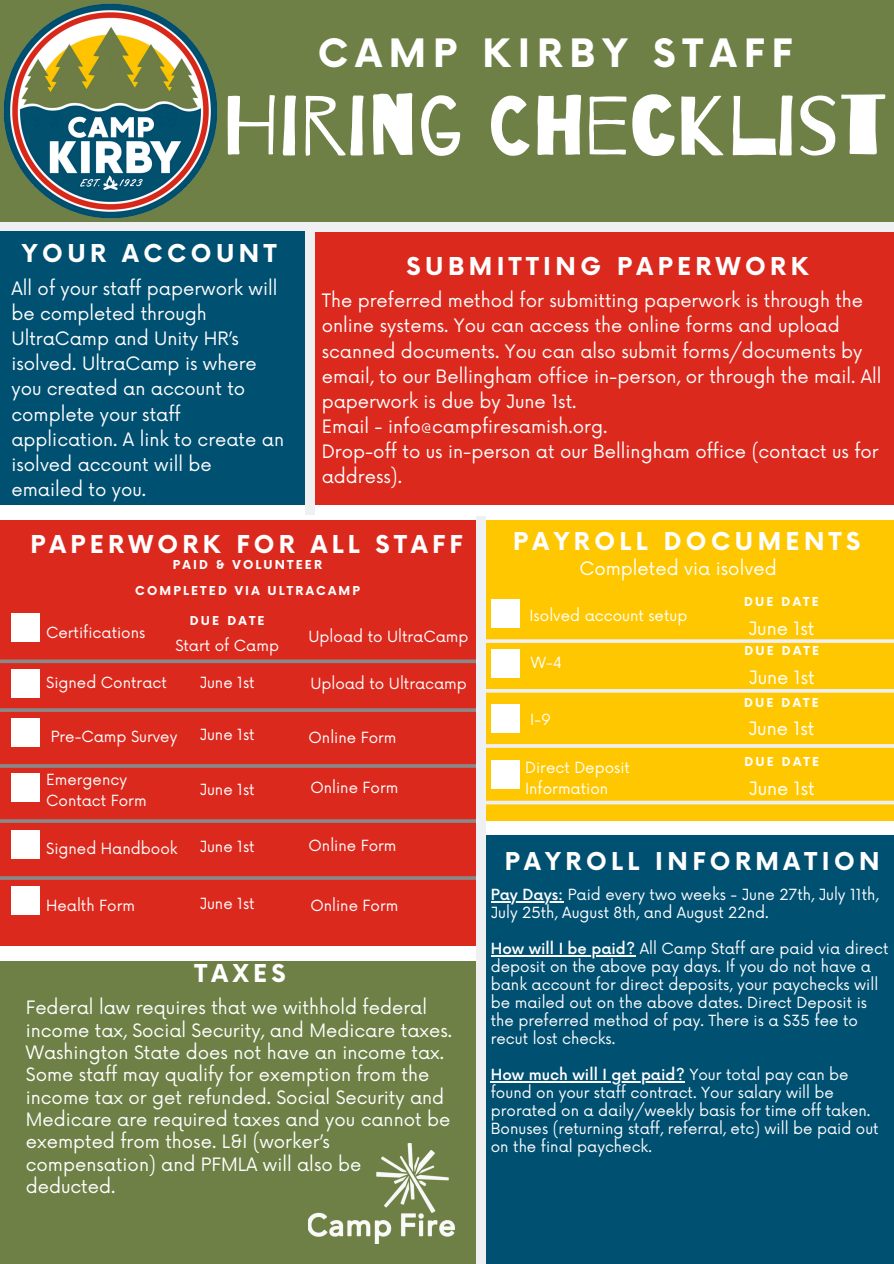
<style>
.page{position:relative;width:894px;height:1264px;background:#fff}
.page>*{position:absolute;margin:0;border:0;box-sizing:border-box;transform-origin:0 0}
.t1{font:84px "Barrio";color:#fff}
.t2{font:700 38.1px "Now";letter-spacing:.185em;color:#fff}
.t3{font:700 24px "Now";letter-spacing:.185em;color:#fff}
.t4{font:18px/25.2px "Now";color:#fff}
.t5{font:15px/18px "Now";color:#fff}
.t6{font:700 12px "Now";letter-spacing:.18em;color:#fff}
.s1{font-weight:500}
</style>
<div class="page">
<div style="left:0;top:0;width:893px;height:1263px;background:#6e8046"></div>
<img style="left:308px;top:1143px;width:146px;height:100px">
<div style="left:0;top:222px;width:893px;height:20px;background:#eff0f2"></div>
<div style="left:0;top:231px;width:310px;height:283px;background:#005072"></div>
<div style="left:310px;top:232px;width:583px;height:282px;background:#dc291e"></div>
<div style="left:0;top:514px;width:480px;height:435px;background:#dc291e"></div>
<div style="left:11px;top:613px;width:29px;height:29px;background:#fff"></div>
<div style="left:11px;top:773px;width:29px;height:28px;background:#fff"></div>
<div style="left:11px;top:718px;width:29px;height:28px;background:#fff"></div>
<div style="left:11px;top:886px;width:29px;height:29px;background:#fff"></div>
<svg style="left:0;top:876px;width:476px;height:4px;background:#8f807f"></svg>
<div style="left:480px;top:515px;width:413px;height:435px;background:#ffc700"></div>
<div style="left:11px;top:830px;width:29px;height:28px;background:#fff"></div>
<div style="left:490px;top:599px;width:29px;height:28px;background:#fff"></div>
<svg style="left:0;top:790px;width:893px;height:33px"></svg>
<div style="left:490px;top:760px;width:29px;height:29px;background:#fff"></div>
<svg style="left:0;top:629px;width:893px;height:93px"></svg>
<div style="left:490px;top:649px;width:29px;height:28px;background:#fff"></div>
<svg style="left:0;top:733px;width:893px;height:45px"></svg>
<div style="left:490px;top:704px;width:29px;height:28px;background:#fff"></div>
<div style="left:480px;top:831px;width:413px;height:432px;background:#005072"></div>
<hr style="left:490px;top:901px;width:73px;height:1px;background:#fff">
<hr style="left:490px;top:955px;width:145px;height:1px;background:#fff">
<hr style="left:490px;top:1081px;width:194px;height:1px;background:#fff">
<div style="left:0;top:505px;width:893px;height:14px;background:#fff"></div>
<div style="left:481px;top:821px;width:412px;height:14px;background:#fff"></div>
<div style="left:0;top:946px;width:484px;height:14px;background:#fff"></div>
<div style="left:305px;top:231px;width:9px;height:284px;background:#eff0f2"></div>
<div style="left:476px;top:516px;width:9px;height:747px;background:#eff0f2"></div>
<img style="left:3px;top:3px;width:215px;height:216px">
<h4 class="t2" style="left:317px;top:33px;width:476px">CAMP KIRBY STAFF</h4>
<p class="t1" style="left:222px;top:81px;width:666px">HIRING CHECKLIST</p>
<h2 class="t3" style="left:22px;top:240px;width:256px">YOUR ACCOUNT</h2>
<h1 class="t4" style="left:11px;top:276px;width:274px">All of your staff paperwork will be completed through<br>UltraCamp and Unity HR’s isolved. UltraCamp is where you created an account to complete your staff application. A link to create an isolved account will be emailed to you.</h1>
<h2 class="t3" style="left:406px;top:253px;width:403px">SUBMITTING PAPERWORK</h2>
<h3 class="t4" style="left:321px;top:289px;width:561px">The preferred method for submitting paperwork is through the online systems. You can access the online forms and upload scanned documents. You can also submit forms/documents by email, to our Bellingham office in-person, or through the mail. All paperwork is due by June 1st.<br>Email - info@campfiresamish.org.<br>Drop-off to us in-person at our Bellingham office (contact us for address).</h3>
<h3 class="t3" style="left:30px;top:531px;width:433px">PAPERWORK FOR ALL STAFF</h3>
<h3 class="t6" style="left:173px;top:558px;width:151px">PAID &amp; VOLUNTEER</h3>
<h2 class="t6" style="left:135px;top:584px;width:226px">COMPLETED VIA ULTRACAMP</h2>
<p class="t5" style="left:46px;top:624px;width:101px">Certifications</p>
<p class="t5" style="left:175px;top:637px;width:105px">Start of Camp</p>
<p class="t6" style="left:190px;top:614px;width:76px">DUE DATE</p>
<p class="t5" style="left:308px;top:628px;width:161px">Upload to UltraCamp</p>
<p class="t5" style="left:46px;top:674px;width:122px">Signed Contract</p>
<p class="t5" style="left:200px;top:674px;width:56px">June 1st</p>
<h6 class="t5" style="left:310px;top:675px;width:158px">Upload to Ultracamp</h6>
<p class="t5" style="left:51px;top:728px;width:128px">Pre-Camp Survey</p>
<p class="t5" style="left:200px;top:726px;width:56px">June 1st</p>
<p class="t5" style="left:308px;top:729px;width:89px">Online Form</p>
<p class="t5" style="left:46px;top:769px;width:102px;line-height:21.1px">Emergency<br>Contact Form</p>
<p class="t5" style="left:200px;top:781px;width:56px">June 1st</p>
<p class="t5" style="left:310px;top:779px;width:89px">Online Form</p>
<p class="t5" style="left:46px;top:840px;width:133px">Signed Handbook</p>
<p class="t5" style="left:200px;top:838px;width:56px">June 1st</p>
<p class="t5" style="left:308px;top:836px;width:89px">Online Form</p>
<p class="t5" style="left:46px;top:897px;width:90px">Health Form</p>
<p class="t5" style="left:200px;top:895px;width:56px">June 1st</p>
<p class="t5" style="left:310px;top:897px;width:89px">Online Form</p>
<p class="t3" style="left:194px;top:960px;width:93px">TAXES</p>
<p class="t4" style="left:26px;top:997px;width:428px;line-height:22.4px">Federal law requires that we withhold federal income tax, Social Security, and Medicare taxes.<br>Washington State does not have an income tax.<br>Some staff may qualify for exemption from the income tax or get refunded. Social Security and Medicare are required taxes and you cannot be exempted from those. L&amp;I (worker’s compensation) and PFMLA will also be deducted.</p>
<p class="t3" style="left:513px;top:528px;width:348px">PAYROLL DOCUMENTS</p>
<p class="t4" style="left:579px;top:557px;width:198px">Completed via isolved</p>
<p class="t5" style="left:529px;top:607px;width:159px">Isolved account setup</p>
<p class="t5" style="left:530px;top:654px;width:33px">W-4</p>
<p class="t5" style="left:530px;top:711px;width:22px">I-9</p>
<p class="t5" style="left:525px;top:757px;width:106px;line-height:21.1px">Direct Deposit<br>Information</p>
<p class="t6" style="left:743px;top:595px;width:76px">DUE DATE</p>
<p class="t4" style="left:748px;top:616px;width:68px">June 1st</p>
<p class="t6" style="left:744px;top:644px;width:76px">DUE DATE</p>
<p class="t4" style="left:748px;top:665px;width:68px">June 1st</p>
<p class="t6" style="left:743px;top:696px;width:76px">DUE DATE</p>
<p class="t4" style="left:748px;top:717px;width:68px">June 1st</p>
<p class="t6" style="left:744px;top:755px;width:76px">DUE DATE</p>
<p class="t4" style="left:748px;top:776px;width:68px">June 1st</p>
<p class="t3" style="left:504px;top:848px;width:376px">PAYROLL INFORMATION</p>
<p class="t5" style="left:490px;top:886px;width:389px"><span class="s1">Pay Days:</span> Paid every two weeks - June 27th, July 11th,<br>July 25th, August 8th, and August 22nd.</p>
<h5 class="t5" style="left:490px;top:940px;width:399px"><span class="s1">How will I be paid?</span> All Camp Staff are paid via direct deposit on the above pay days. If you do not have a bank account for direct deposits, your paychecks will be mailed out on the above dates. Direct Deposit is the preferred method of pay. There is a $35 fee to recut lost checks.</h5>
<p class="t5" style="left:490px;top:1066px;width:389px"><span class="s1">How much will I get paid?</span> Your total pay can be found on your staff contract. Your salary will be prorated on a daily/weekly basis for time off taken.<br>Bonuses (returning staff, referral, etc) will be paid out on the final paycheck.</p>
</div>
